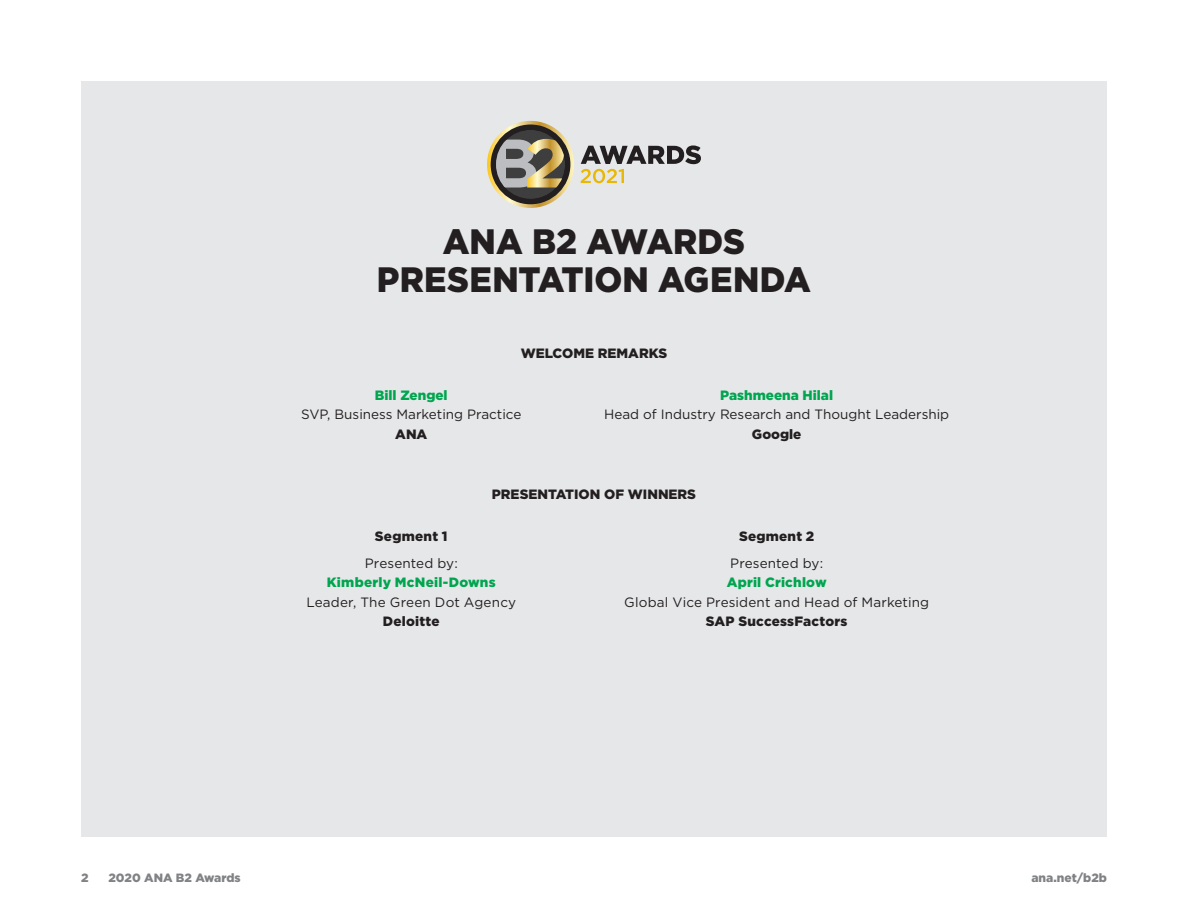
<style>
.page{position:relative;width:1188px;height:918px;background:#fff}
.page>*{position:absolute;margin:0;border:0;box-sizing:border-box;transform-origin:0 0}
.t1{font:900 35.25px/37.5px "Gotham";color:#231f20;text-align:center;scale:.95 1}
.t2{font:13.5px "Gotham";color:#231f20}
.t3{font:900 13.5px "Gotham";color:#231f20}
.t4{font:900 13.5px "Gotham";letter-spacing:.01em;color:#00a54f}
.t5{font:900 12px "Gotham";color:#808285}
</style>
<div class="page">
<div style="left:81px;top:81px;width:1026px;height:756px;background:#e6e7e9"></div>
<svg style="left:487px;top:121px;width:87px;height:87px"></svg>
<svg style="left:581px;top:145px;width:120px;height:38px"></svg>
<p class="t1" style="left:377px;top:223px;width:458px">ANA B2 AWARDS<br>PRESENTATION AGENDA</p>
<p class="t3" style="left:521px;top:344px;width:148px">WELCOME REMARKS</p>
<p class="t4" style="left:375px;top:386px;width:74px">Bill Zengel</p>
<p class="t2" style="left:301px;top:406px;width:222px">SVP, Business Marketing Practice</p>
<p class="t3" style="left:395px;top:425px;width:34px">ANA</p>
<p class="t4" style="left:720px;top:386px;width:114px">Pashmeena Hilal</p>
<p class="t2" style="left:604px;top:406px;width:347px">Head of Industry Research and Thought Leadership</p>
<p class="t3" style="left:752px;top:425px;width:51px">Google</p>
<p class="t3" style="left:492px;top:485px;width:206px">PRESENTATION OF WINNERS</p>
<p class="t3" style="left:375px;top:527px;width:74px">Segment 1</p>
<p class="t2" style="left:365px;top:555px;width:95px">Presented by:</p>
<p class="t4" style="left:327px;top:573px;width:170px">Kimberly McNeil-Downs</p>
<p class="t2" style="left:306px;top:594px;width:211px">Leader, The Green Dot Agency</p>
<p class="t3" style="left:383px;top:612px;width:58px">Deloitte</p>
<p class="t3" style="left:739px;top:527px;width:77px">Segment 2</p>
<p class="t2" style="left:730px;top:555px;width:95px">Presented by:</p>
<p class="t4" style="left:727px;top:573px;width:101px">April Crichlow</p>
<p class="t2" style="left:624px;top:594px;width:306px">Global Vice President and Head of Marketing</p>
<p class="t3" style="left:706px;top:612px;width:143px">SAP SuccessFactors</p>
<p class="t5" style="left:81px;top:869px;width:9px">2</p>
<p class="t5" style="left:108px;top:869px;width:134px">2020 ANA B2 Awards</p>
<p class="t5" style="left:1031px;top:869px;width:77px">ana.net/b2b</p>
</div>
